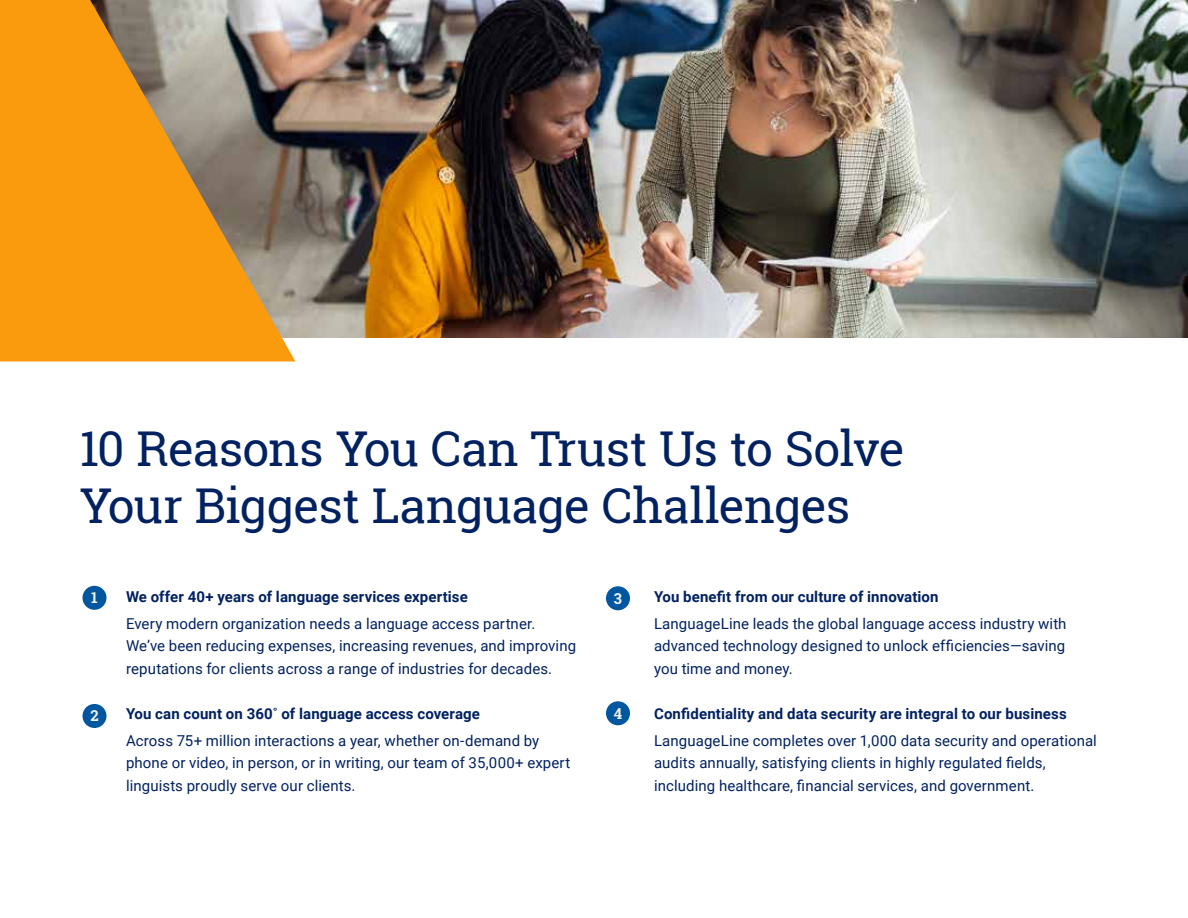
<style>
.page{position:relative;width:1188px;height:918px;background:#fff}
.page>*{position:absolute;margin:0;border:0;box-sizing:border-box;transform-origin:0 0}
.t1{font:48px/57px "Roboto Slab";letter-spacing:-.015em;color:#012161}
.t2{font:15px/22.5px "Roboto";letter-spacing:.005em;color:#012161}
.t3{font:700 15px "Roboto";letter-spacing:.01em;color:#012161}
.t4{font:700 15px "Roboto Slab";color:#f2f1ef}
</style>
<div class="page">
<img style="left:296px;top:1px;width:892px;height:337px">
<svg style="left:0;top:0;width:296px;height:362px;background:#d69535"></svg>
<div style="left:82px;top:704px;width:24px;height:24px;background:#0057a0;border-radius:50%"></div>
<div style="left:82px;top:586px;width:24px;height:24px;background:#0057a0;border-radius:50%"></div>
<div style="left:606px;top:586px;width:24px;height:24px;background:#0057a0;border-radius:50%"></div>
<div style="left:606px;top:701px;width:24px;height:24px;background:#0057a0;border-radius:50%"></div>
<h1 class="t1" style="left:80px;top:420px;width:827px">10 Reasons You Can Trust Us to Solve<br>Your Biggest Language Challenges</h1>
<p class="t3" style="left:126px;top:586px;width:343px">We offer 40+ years of language services expertise</p>
<p class="t2" style="left:126px;top:611px;width:452px">Every modern organization needs a language access partner.<br>We’ve been reducing expenses, increasing revenues, and improving reputations for clients across a range of industries for decades.</p>
<p class="t3" style="left:126px;top:703px;width:355px">You can count on 360˚ of language access coverage</p>
<p class="t2" style="left:126px;top:728px;width:446px">Across 75+ million interactions a year, whether on-demand by phone or video, in person, or in writing, our team of 35,000+ expert linguists proudly serve our clients.</p>
<p class="t4" style="left:91px;top:587px;width:8px">1</p>
<p class="t4" style="left:614px;top:588px;width:10px">3</p>
<p class="t4" style="left:614px;top:703px;width:10px">4</p>
<p class="t4" style="left:90px;top:705px;width:10px">2</p>
<p class="t3" style="left:654px;top:586px;width:286px">You benefit from our culture of innovation</p>
<p class="t2" style="left:654px;top:611px;width:414px;text-align:justify">LanguageLine leads the global language access industry with advanced technology designed to unlock efficiencies—saving you time and money.</p>
<p class="t3" style="left:654px;top:703px;width:414px">Confidentiality and data security are integral to our business</p>
<p class="t2" style="left:654px;top:728px;width:444px">LanguageLine completes over 1,000 data security and operational audits annually, satisfying clients in highly regulated fields, including healthcare, financial services, and government.</p>
</div>
